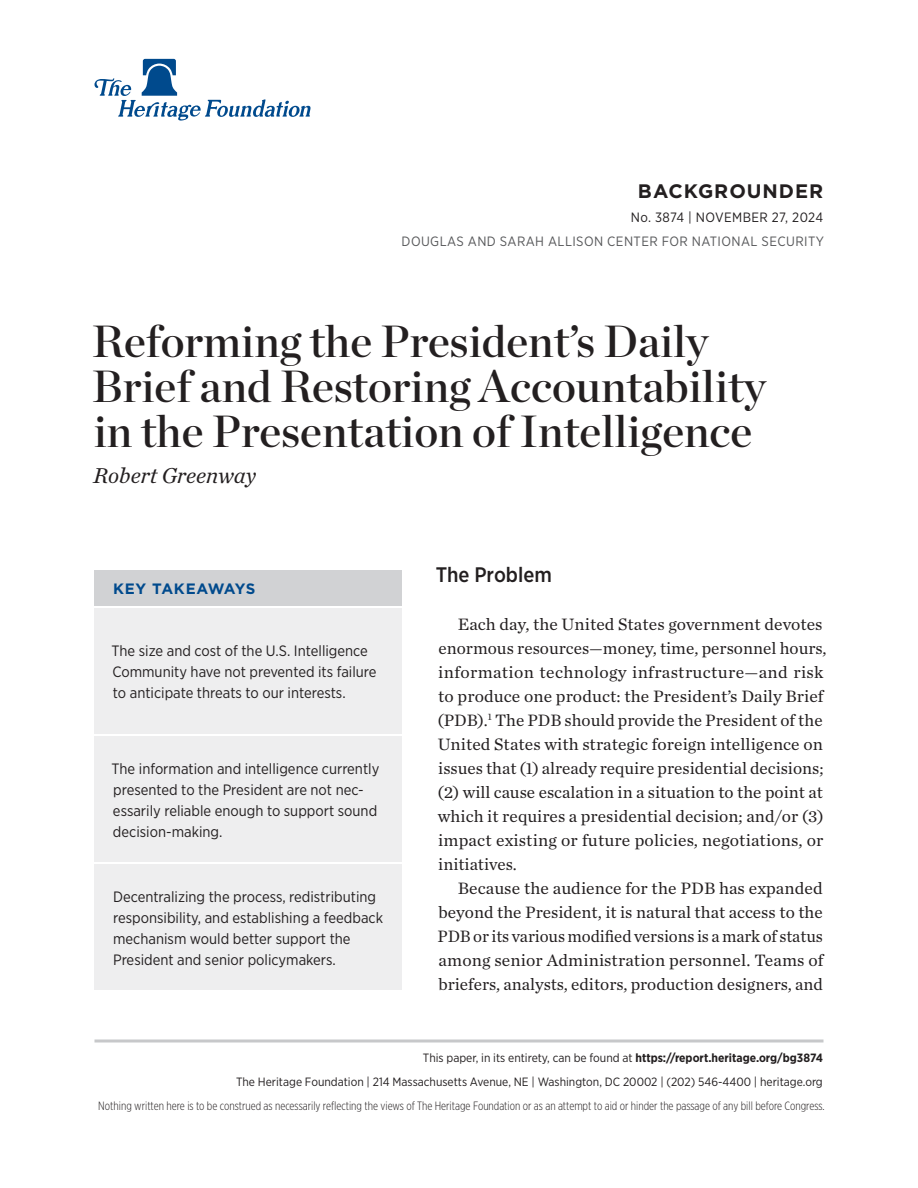
<style>
.page{position:relative;width:918px;height:1188px;background:#fff}
.page>*{position:absolute;margin:0;border:0;box-sizing:border-box;transform-origin:0 0}
.Paper_Title{font:45px/45px "Chronicle Display Semi";color:#231f20}
.Byline{font:italic 22.5px "Chronicle Text G1";color:#231f20}
.Body_Text___H1{font:500 21px "Gotham Narrow";color:#231f20}
.t1{font:700 19.5px "Gotham";letter-spacing:.05em;color:#231f20}
.Body_Text{font:17.25px/24px "Chronicle Text G1";color:#231f20}
.Key_Takeaways{font:15px/21px "Gotham Narrow";color:#231f20}
.Key_Takeaways___HEADER{font:700 15px "Gotham";letter-spacing:.03em;color:#004a8d}
.t2{font:13.5px "Gotham Narrow";letter-spacing:.03em;color:#57585a}
.t3{font:13.5px "Gotham Narrow";letter-spacing:.03em;color:#231f20}
.t4{font:12px/24px "Gotham Narrow";color:#231f20;text-align:right}
.t5{font:300 12px "Gotham X Narrow";color:#231f20}
.s1{font-weight:700}
</style>
<div class="page">
<hr style="left:94px;top:1040px;width:730px;height:2px;background:#c7c8ca">
<svg style="left:94px;top:59px;width:216px;height:62px"></svg>
<div style="left:94px;top:608px;width:308px;height:126px;background:#eeeeef"></div>
<div style="left:94px;top:570px;width:308px;height:36px;background:#d1d2d4"></div>
<div style="left:94px;top:736px;width:308px;height:126px;background:#eeeeef"></div>
<div style="left:94px;top:864px;width:308px;height:126px;background:#eeeeef"></div>
<p class="t1" style="left:638px;top:178px;width:187px">BACKGROUNDER</p>
<p class="t3" style="left:631px;top:209px;width:194px">No. 3874 | November 27, 2024</p>
<p class="t2" style="left:402px;top:233px;width:424px">DOUGLAS AND SARAH ALLISON CENTER FOR NATIONAL SECURITY</p>
<p class="Paper_Title" style="left:92px;top:316px;width:676px">Reforming the President’s Daily<br>Brief and Restoring Accountability in the Presentation of Intelligence</p>
<p class="Byline" style="left:93px;top:458px;width:164px">Robert Greenway</p>
<p class="Key_Takeaways___HEADER" style="left:113px;top:579px;width:144px">KEY TAKEAWAYS</p>
<p class="Key_Takeaways" style="left:112px;top:640px;width:267px">The size and cost of the U.S. Intelligence<br>Community have not prevented its failure to anticipate threats to our interests.</p>
<p class="Key_Takeaways" style="left:112px;top:758px;width:269px">The information and intelligence currently presented to the President are not nec&shy;essarily reliable enough to support sound decision-making.</p>
<p class="Key_Takeaways" style="left:113px;top:886px;width:272px">Decentralizing the process, redistributing responsibility, and establishing a feedback mechanism would better support the President and senior policymakers.</p>
<p class="Body_Text___H1" style="left:436px;top:561px;width:118px">The Problem</p>
<p class="Body_Text" style="left:437px;top:611px;width:390px;text-indent:20px">Each day, the United States government devotes enormous resources—money, time, personnel hours, information technology infrastructure—and risk to produce one product: the President’s Daily Brief (PDB).<sup>1</sup> The PDB should provide the President of the United States with strategic foreign intelligence on issues that (1) already require presidential decisions; (2) will cause escalation in a situation to the point at which it requires a presidential decision; and/or (3) impact existing or future policies, negotiations, or initiatives.</p>
<p class="Body_Text" style="left:438px;top:875px;width:388px;text-align:justify;text-indent:20px">Because the audience for the PDB has expanded beyond the President, it is natural that access to the PDB or its various modified versions is a mark of status among senior Administration personnel. Teams of briefers, analysts, editors, production designers, and</p>
<p class="t4" style="left:236px;top:1046px;width:588px">This paper, in its entirety, can be found at <span class="s1">https://report.heritage.org/bg3874<br></span>The Heritage Foundation | 214 Massachusetts Avenue, NE | Washington, DC 20002 | (202) 546-4400 | heritage.org</p>
<p class="t5" style="left:98px;top:1099px;width:728px">Nothing written here is to be construed as necessarily reflecting the views of The Heritage Foundation or as an attempt to aid or hinder the passage of any bill before Congress.</p>
</div>
